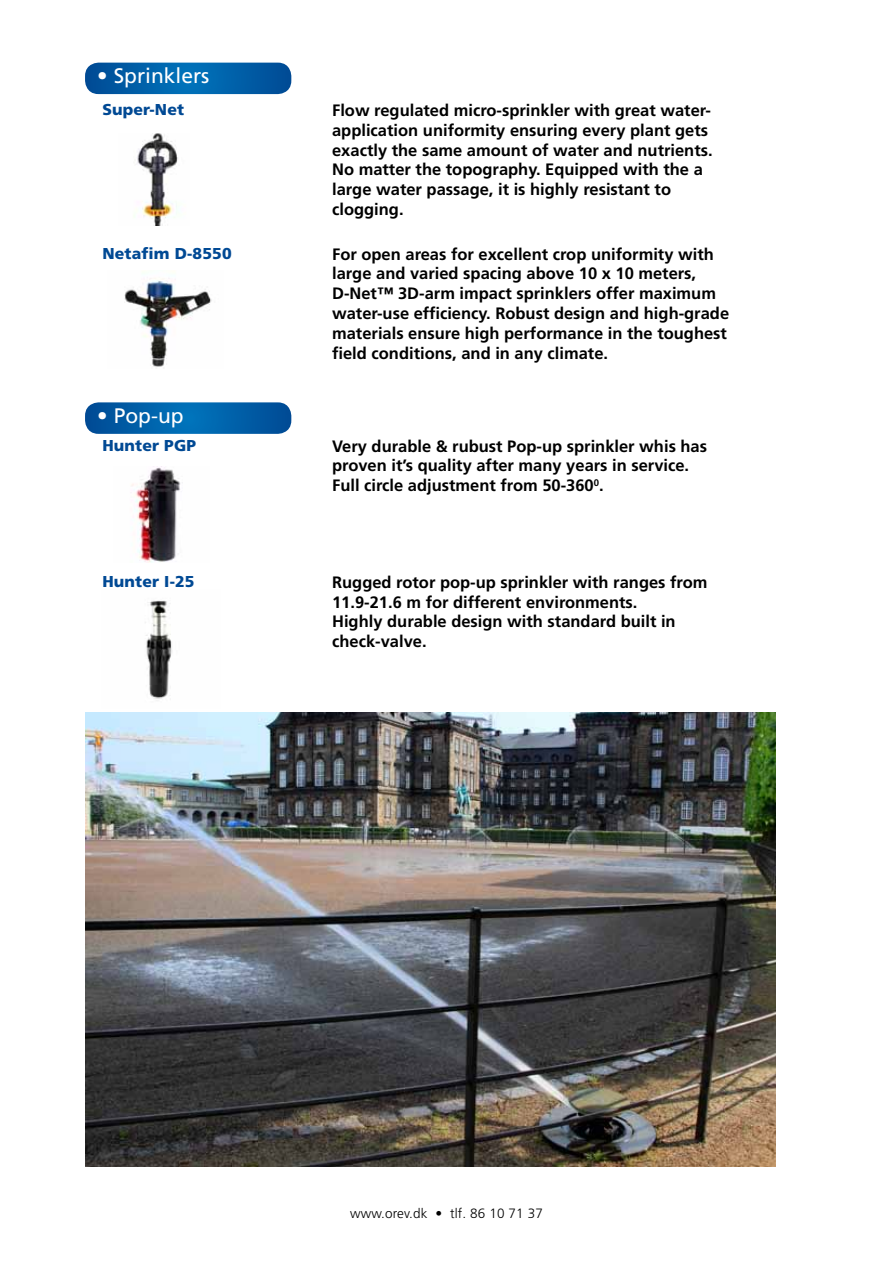
<style>
.page{position:relative;width:893px;height:1263px;background:#fff}
.page>*{position:absolute;margin:0;border:0;box-sizing:border-box;transform-origin:0 0}
.t1{font:21px "Frutiger LT Std";color:#fff}
.t2{font:700 16.5px/19.8px "Frutiger LT Std";color:#000}
.t3{font:900 15.75px "Frutiger LT Std";letter-spacing:.01em;color:#004994}
.t4{font:300 13.5px "Frutiger LT Std";letter-spacing:.01em;color:#000}
</style>
<div class="page">
<img style="left:145px;top:600px;width:27px;height:99px">
<svg style="left:85px;top:63px;width:206px;height:31px;background:#0562a9"></svg>
<svg style="left:85px;top:402px;width:206px;height:32px;background:#0964ab"></svg>
<img style="left:85px;top:712px;width:691px;height:454px">
<img style="left:124px;top:278px;width:88px;height:89px">
<img style="left:137px;top:133px;width:41px;height:93px">
<img style="left:131px;top:466px;width:52px;height:96px">
<p class="t1" style="left:97px;top:64px;width:114px">• Sprinklers</p>
<p class="t3" style="left:102px;top:100px;width:83px">Super-Net</p>
<p class="t2" style="left:332px;top:100px;width:382px">Flow regulated micro-sprinkler with great water&shy;application uniformity ensuring every plant gets exactly the same amount of water and nutrients.<br>No matter the topography. Equipped with the a large water passage, it is highly resistant to clogging.</p>
<p class="t3" style="left:102px;top:244px;width:131px">Netafim D-8550</p>
<p class="t2" style="left:332px;top:244px;width:398px">For open areas for excellent crop uniformity with large and varied spacing above 10 x 10 meters, D-Net™ 3D-arm impact sprinklers offer maximum water-use efficiency. Robust design and high-grade materials ensure high performance in the toughest field conditions, and in any climate.</p>
<p class="t1" style="left:97px;top:403px;width:88px">• Pop-up</p>
<p class="t3" style="left:102px;top:436px;width:95px">Hunter PGP</p>
<p class="t3" style="left:102px;top:572px;width:94px">Hunter I-25</p>
<p class="t2" style="left:332px;top:436px;width:376px">Very durable &amp; rubust Pop-up sprinkler whis has proven it’s quality after many years in service.<br>Full circle adjustment from 50-360<sup>0</sup>.</p>
<p class="t2" style="left:332px;top:572px;width:377px">Rugged rotor pop-up sprinkler with ranges from 11.9-21.6 m for different environments.<br>Highly durable design with standard built in check-valve.</p>
<p class="t4" style="left:350px;top:1205px;width:194px">www.orev.dk • tlf. 86 10 71 37</p>
</div>
